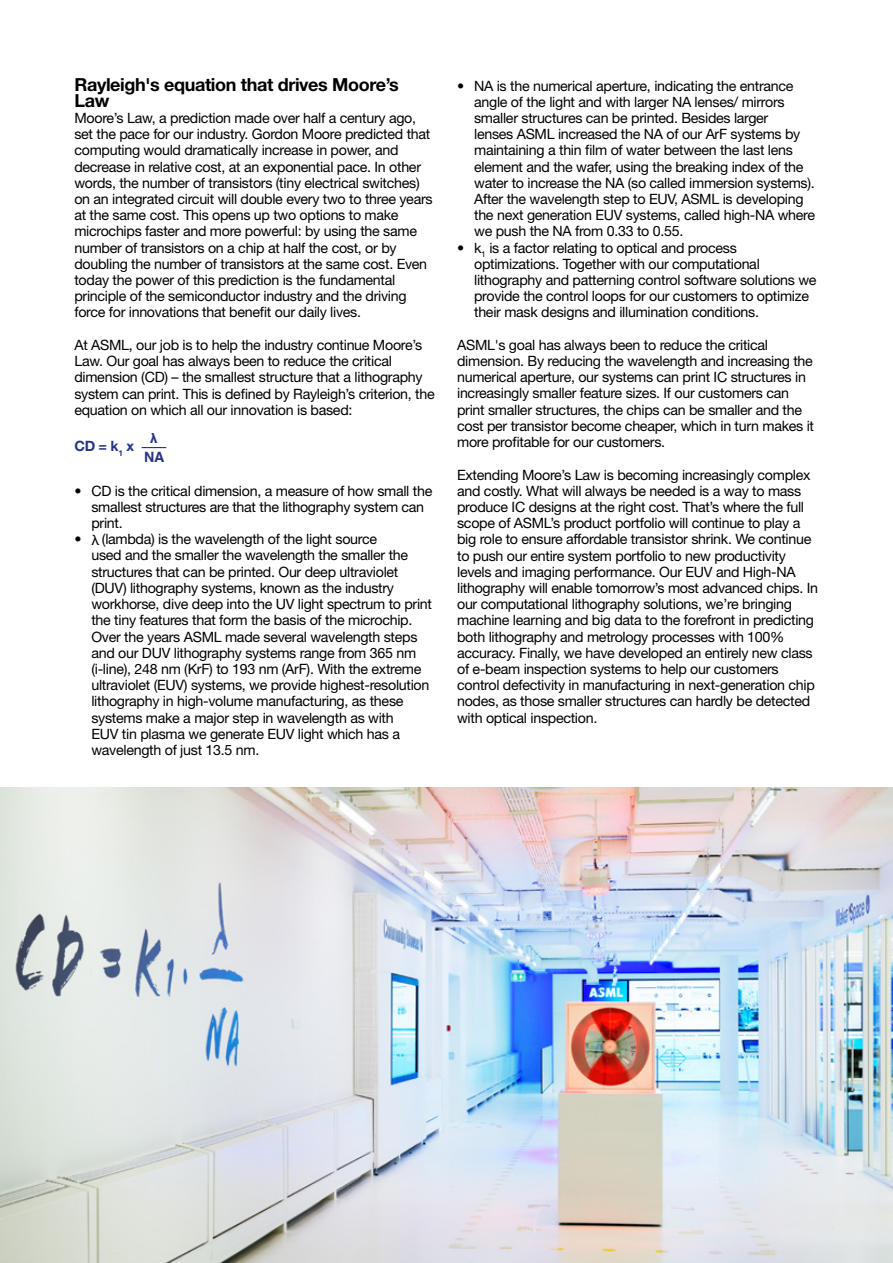
<style>
.page{position:relative;width:893px;height:1263px;background:#fff}
.page>*{position:absolute;margin:0;border:0;box-sizing:border-box;transform-origin:0 0}
.t1{font:700 18px/16.2px "Helvetica Neue LT Std";letter-spacing:-.02em;color:#000}
.t2{font:14.25px/16.2px "Helvetica Neue LT Std";letter-spacing:-.02em;color:#000}
.t3{font:700 14.25px "Helvetica Neue LT Std";color:#283583}
.t4{font:700 14.25px/19.4px "Helvetica";color:#283583;text-align:center}
.t5{font:14.25px "Helvetica";color:#000}
</style>
<div class="page">
<img style="left:0;top:787px;width:893px;height:476px">
<svg style="left:142px;top:447px;width:24px;height:1px"></svg>
<p class="t1" style="left:74px;top:76px;width:326px">Rayleigh's equation that drives Moore’s<br>Law</p>
<p class="t2" style="left:74px;top:110px;width:360px">Moore’s Law, a prediction made over half a century ago, set the pace for our industry. Gordon Moore predicted that computing would dramatically increase in power, and decrease in relative cost, at an exponential pace. In other words, the number of transistors (tiny electrical switches) on an integrated circuit will double every two to three years at the same cost. This opens up two options to make microchips faster and more powerful: by using the same number of transistors on a chip at half the cost, or by doubling the number of transistors at the same cost. Even today the power of this prediction is the fundamental principle of the semiconductor industry and the driving force for innovations that benefit our daily lives.</p>
<p class="t2" style="left:74px;top:336px;width:362px">At ASML, our job is to help the industry continue Moore’s Law. Our goal has always been to reduce the critical dimension (CD) – the smallest structure that a lithography system can print. This is defined by Rayleigh’s criterion, the equation on which all our innovation is based:</p>
<p class="t3" style="left:74px;top:437px;width:61px">CD = k<sub>1</sub> x</p>
<p class="t4" style="left:144px;top:428px;width:22px">λ<br>NA</p>
<p class="t2" style="left:91px;top:482px;width:342px;text-indent:-17px">• CD is the critical dimension, a measure of how small the smallest structures are that the lithography system can print.</p>
<p class="t2" style="left:91px;top:531px;width:342px;text-indent:-17px">• (lambda) is the wavelength of the light source<br>used and the smaller the wavelength the smaller the structures that can be printed. Our deep ultraviolet (DUV) lithography systems, known as the industry workhorse, dive deep into the UV light spectrum to print the tiny features that form the basis of the microchip.<br>Over the years ASML made several wavelength steps and our DUV lithography systems range from 365 nm (i-line), 248 nm (KrF) to 193 nm (ArF). With the extreme ultraviolet (EUV) systems, we provide highest-resolution lithography in high-volume manufacturing, as these systems make a major step in wavelength as with<br>EUV tin plasma we generate EUV light which has a wavelength of just 13.5 nm.</p>
<p class="t5" style="left:92px;top:529px;width:9px">λ</p>
<p class="t2" style="left:474px;top:77px;width:342px;text-indent:-17px">• NA is the numerical aperture, indicating the entrance angle of the light and with larger NA lenses/ mirrors smaller structures can be printed. Besides larger<br>lenses ASML increased the NA of our ArF systems by maintaining a thin film of water between the last lens element and the wafer, using the breaking index of the water to increase the NA (so called immersion systems).<br>After the wavelength step to EUV, ASML is developing the next generation EUV systems, called high-NA where we push the NA from 0.33 to 0.55.</p>
<p class="t2" style="left:474px;top:239px;width:344px;text-indent:-17px">• k<sub>1</sub> is a factor relating to optical and process optimizations. Together with our computational lithography and patterning control software solutions we provide the control loops for our customers to optimize their mask designs and illumination conditions.</p>
<p class="t2" style="left:457px;top:336px;width:358px">ASML's goal has always been to reduce the critical dimension. By reducing the wavelength and increasing the numerical aperture, our systems can print IC structures in increasingly smaller feature sizes. If our customers can print smaller structures, the chips can be smaller and the cost per transistor become cheaper, which in turn makes it more profitable for our customers.</p>
<p class="t2" style="left:457px;top:466px;width:362px">Extending Moore’s Law is becoming increasingly complex and costly. What will always be needed is a way to mass produce IC designs at the right cost. That’s where the full scope of ASML’s product portfolio will continue to play a big role to ensure affordable transistor shrink. We continue to push our entire system portfolio to new productivity levels and imaging performance. Our EUV and High-NA lithography will enable tomorrow’s most advanced chips. In our computational lithography solutions, we’re bringing machine learning and big data to the forefront in predicting both lithography and metrology processes with 100% accuracy. Finally, we have developed an entirely new class of e-beam inspection systems to help our customers control defectivity in manufacturing in next-generation chip nodes, as those smaller structures can hardly be detected with optical inspection.</p>
</div>
